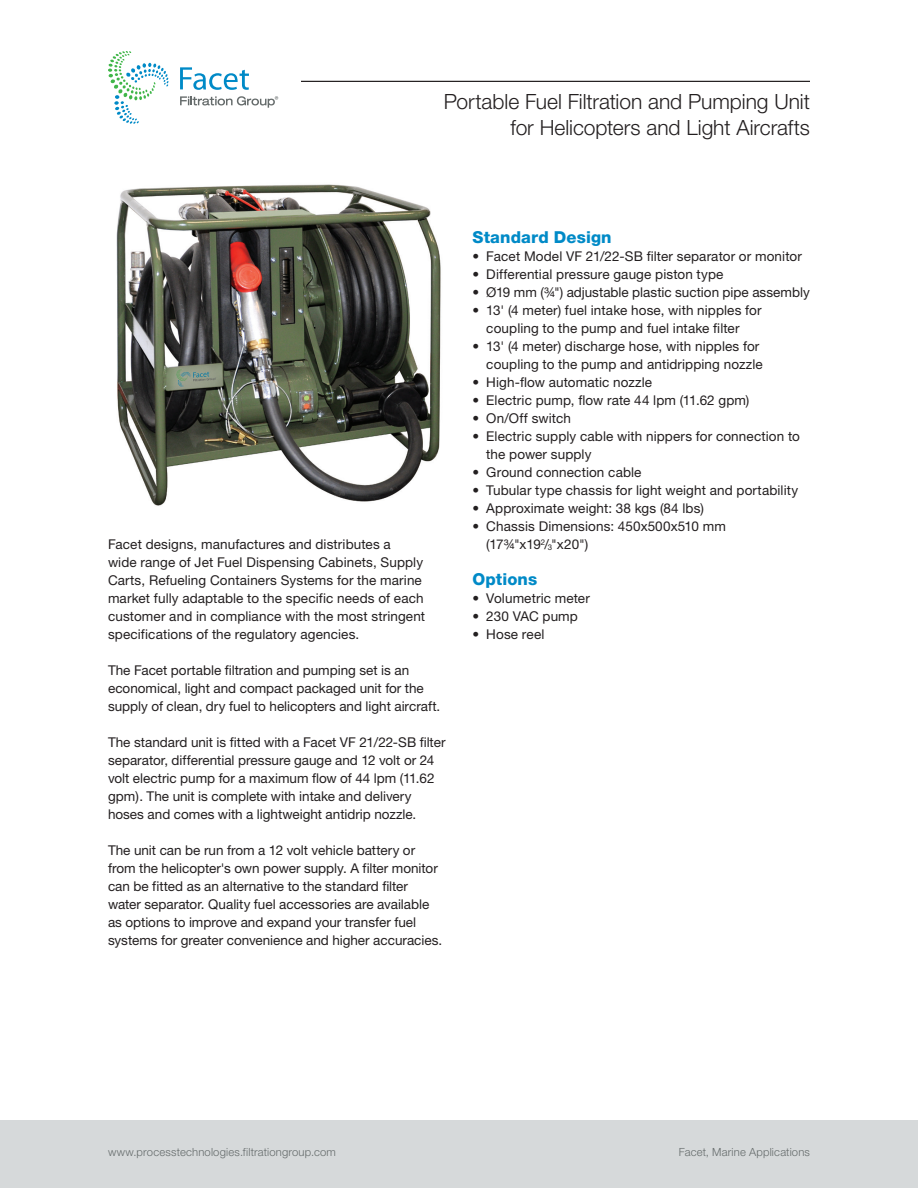
<style>
.page{position:relative;width:918px;height:1188px;background:#fff}
.page>*{position:absolute;margin:0;border:0;box-sizing:border-box;transform-origin:0 0}
.t1{font:300 21px/25.5px "Helvetica Neue LT Std";letter-spacing:-.005em;color:#231f20;text-align:right}
.t2{font:800 16.5px "Helvetica Neue";letter-spacing:.01em;color:#008ac7}
.t3{font:13.5px/18px "Helvetica Neue";color:#231f20}
.t4{font:13.5px/18px "Helvetica Neue LT Std";letter-spacing:.01em;color:#231f20}
.t5{font:300 11.25px "Helvetica Neue";letter-spacing:.015em;color:#666c6c}
.s1{font-size:7.8px}
</style>
<div class="page">
<div style="left:0;top:1120px;width:918px;height:68px;background:#d6d9da"></div>
<hr style="left:108px;top:81px;width:702px;height:1px;background:#231f20">
<div style="left:108px;top:51px;width:192px;height:95px;background:#fff"></div>
<svg style="left:108px;top:51px;width:61px;height:73px"></svg>
<svg style="left:180px;top:96px;width:98px;height:12px"></svg>
<svg style="left:180px;top:67px;width:69px;height:23px"></svg>
<img style="left:116px;top:184px;width:325px;height:322px">
<h1 class="t1" style="left:444px;top:89px;width:368px">Portable Fuel Filtration and Pumping Unit for Helicopters and Light Aircrafts</h1>
<p class="t3" style="left:108px;top:535px;width:319px">Facet designs, manufactures and distributes a<br>wide range of Jet Fuel Dispensing Cabinets, Supply Carts, Refueling Containers Systems for the marine market fully adaptable to the specific needs of each customer and in compliance with the most stringent specifications of the regulatory agencies.</p>
<p class="t3" style="left:108px;top:661px;width:334px">The Facet portable filtration and pumping set is an economical, light and compact packaged unit for the supply of clean, dry fuel to helicopters and light aircraft.</p>
<p class="t3" style="left:108px;top:733px;width:339px">The standard unit is fitted with a Facet VF 21/22-SB filter separator, differential pressure gauge and 12 volt or 24 volt electric pump for a maximum flow of 44 lpm (11.62 gpm). The unit is complete with intake and delivery hoses and comes with a lightweight antidrip nozzle.</p>
<p class="t3" style="left:108px;top:841px;width:336px">The unit can be run from a 12 volt vehicle battery or from the helicopter's own power supply. A filter monitor can be fitted as an alternative to the standard filter water separator. Quality fuel accessories are available as options to improve and expand your transfer fuel systems for greater convenience and higher accuracies.</p>
<p class="t2" style="left:472px;top:227px;width:141px">Standard Design</p>
<p class="t4" style="left:472px;top:247px;width:331px">• Facet Model VF 21/22-SB filter separator or monitor</p>
<p class="t4" style="left:472px;top:265px;width:253px">• Differential pressure gauge piston type</p>
<p class="t4" style="left:472px;top:283px;width:339px">• Ø19 mm (¾") adjustable plastic suction pipe assembly</p>
<p class="t4" style="left:486px;top:301px;width:277px;text-indent:-14px">• 13' (4 meter) fuel intake hose, with nipples for coupling to the pump and fuel intake filter</p>
<p class="t4" style="left:472px;top:337px;width:292px;text-align:right">• 13' (4 meter) discharge hose, with nipples for coupling to the pump and antidripping nozzle</p>
<p class="t4" style="left:472px;top:373px;width:181px">• High-flow automatic nozzle</p>
<p class="t4" style="left:472px;top:391px;width:278px">• Electric pump, flow rate 44 lpm (11.62 gpm)</p>
<p class="t4" style="left:472px;top:409px;width:100px">• On/Off switch</p>
<p class="t4" style="left:486px;top:427px;width:315px;text-indent:-14px">• Electric supply cable with nippers for connection to the power supply</p>
<p class="t4" style="left:472px;top:463px;width:171px">• Ground connection cable</p>
<p class="t4" style="left:472px;top:481px;width:327px">• Tubular type chassis for light weight and portability</p>
<p class="t4" style="left:472px;top:499px;width:233px">• Approximate weight: 38 kgs (84 lbs)</p>
<p class="t4" style="left:486px;top:517px;width:241px;text-indent:-14px">• Chassis Dimensions: 450x500x510 mm (17¾"x19<sup>2</sup>/<span class="s1">3</span>"x20")</p>
<p class="t2" style="left:472px;top:569px;width:66px">Options</p>
<p class="t4" style="left:472px;top:589px;width:119px">• Volumetric meter</p>
<p class="t4" style="left:472px;top:607px;width:107px">• 230 VAC pump</p>
<p class="t4" style="left:472px;top:625px;width:73px">• Hose reel</p>
<p class="t5" style="left:108px;top:1145px;width:229px">www.processtechnologies.filtrationgroup.com</p>
<p class="t5" style="left:679px;top:1145px;width:133px">Facet, Marine Applications</p>
</div>
